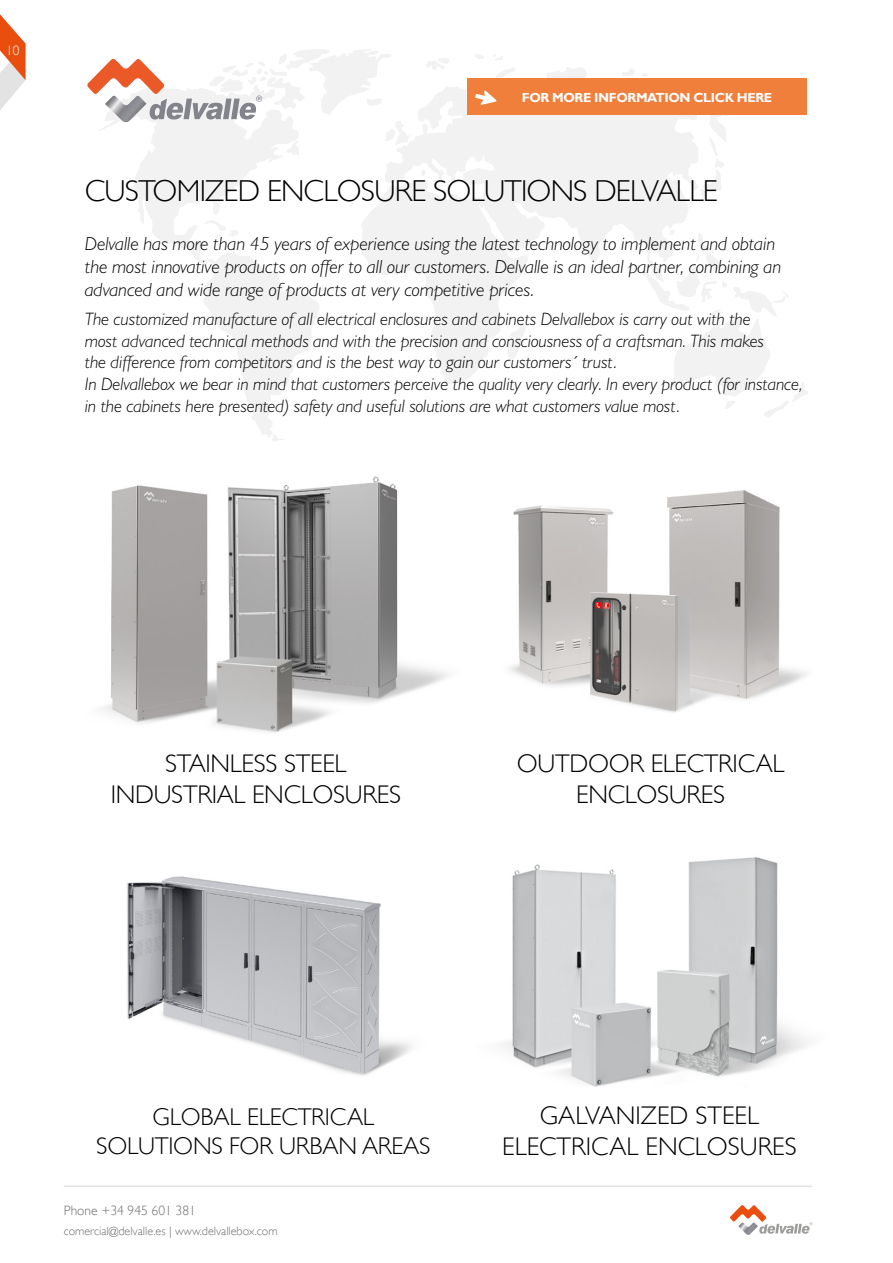
<style>
.page{position:relative;width:893px;height:1263px;background:#fff}
.page>*{position:absolute;margin:0;border:0;box-sizing:border-box;transform-origin:0 0}
.t1{font:300 30.3px "Gill Sans";letter-spacing:-.025em;color:#000}
.t2{font:300 25.5px/30.6px "Gill Sans";letter-spacing:-.01em;color:#000;text-align:center}
.t3{font:300 24.15px/29.1px "Gill Sans";letter-spacing:-.01em;color:#000;text-align:center}
.t4{font:italic 300 19.05px/23px "Gill Sans MT Pro";color:#000}
.t5{font:italic 300 18px/21.6px "Gill Sans MT Pro";color:#000}
.t6{font:300 13.5px "Gill Sans";color:#706f6f}
.t7{font:300 13.5px "Gill Sans";color:#fff}
.t8{font:700 13.05px "Gill Sans";letter-spacing:-.03em;color:#fff}
.t9{font:300 12px "Gill Sans";color:#706f6f}
.s1{font-style:inherit}
</style>
<div class="page">
<svg style="left:0;top:14px;width:26px;height:96px"></svg>
<hr style="left:64px;top:1185px;width:748px;height:2px;background:#e3e3e3">
<svg style="left:730px;top:1205px;width:82px;height:29px"></svg>
<img style="left:738px;top:1222px;width:20px;height:13px">
<svg style="left:361px;top:67px;width:367px;height:317px;fill:#f2f2f2"></svg>
<svg style="left:134px;top:155px;width:185px;height:283px"></svg>
<svg style="left:507px;top:322px;width:19px;height:38px"></svg>
<svg style="left:621px;top:68px;width:13px;height:8px"></svg>
<svg style="left:599px;top:260px;width:6px;height:11px"></svg>
<svg style="left:425px;top:58px;width:24px;height:12px"></svg>
<svg style="left:475px;top:54px;width:9px;height:5px"></svg>
<svg style="left:700px;top:137px;width:24px;height:60px"></svg>
<svg style="left:421px;top:170px;width:5px;height:6px"></svg>
<svg style="left:641px;top:73px;width:6px;height:4px"></svg>
<svg style="left:280px;top:286px;width:4px;height:4px"></svg>
<svg style="left:204px;top:220px;width:35px;height:17px"></svg>
<svg style="left:433px;top:180px;width:5px;height:3px"></svg>
<svg style="left:493px;top:55px;width:10px;height:5px"></svg>
<svg style="left:642px;top:229px;width:166px;height:188px"></svg>
<img style="left:510px;top:490px;width:297px;height:222px">
<img style="left:102px;top:476px;width:347px;height:256px">
<div style="left:467px;top:78px;width:339px;height:37px;background:#f07f3c"></div>
<svg style="left:475px;top:68px;width:40px;height:37px"></svg>
<img style="left:503px;top:857px;width:305px;height:230px">
<svg style="left:87px;top:49px;width:323px;height:106px"></svg>
<img style="left:105px;top:95px;width:42px;height:27px">
<img style="left:127px;top:876px;width:285px;height:200px">
<p class="t7" style="left:6px;top:43px;width:15px">10</p>
<p class="t8" style="left:522px;top:89px;width:252px">FOR MORE INFORMATION CLICK HERE</p>
<h1 class="t1" style="left:85px;top:174px;width:634px">CUSTOMIZED ENCLOSURE SOLUTIONS DELVALLE</h1>
<p class="t4" style="left:85px;top:232px;width:698px">Delvalle has more than 45 years of experience using the latest technology to implement and obtain the most innovative products on offer to all our customers. Delvalle is an ideal partner, combining an advanced and wide range of products at very competitive prices.</p>
<p class="t5" style="left:85px;top:308px;width:719px">The customized manufacture of all electrical enclosures and cabinets Delvallebox is carry out with the<br>most advanced technical methods and with the precision and consciousness of a craftsman. This makes<br>the difference from competitors and is the best way to gain our customers´ trust.<br>In Delvallebox we bear in mind that customers perceive the quality very clearly. In every product (for instance, in the cabinets here presented) safety and useful solutions are what customers value most.</p>
<h2 class="t2" style="left:111px;top:748px;width:292px">STAINLESS STEEL<br>INDUSTRIAL ENCLOSURES</h2>
<h2 class="t2" style="left:517px;top:748px;width:269px">OUTDOOR ELECTRICAL<br>ENCLOSURES</h2>
<h3 class="t3" style="left:96px;top:1102px;width:336px">GLOBAL ELECTRICAL<br>SOLUTIONS FOR URBAN AREAS</h3>
<p class="t6" style="left:64px;top:1203px;width:134px"><span class="s1">Phone</span> +34 945 601 381</p>
<p class="t9" style="left:64px;top:1223px;width:215px">comercial@delvalle.es | www.delvallebox.com</p>
<h2 class="t2" style="left:502px;top:1100px;width:296px">GALVANIZED STEEL<br>ELECTRICAL ENCLOSURES</h2>
</div>
